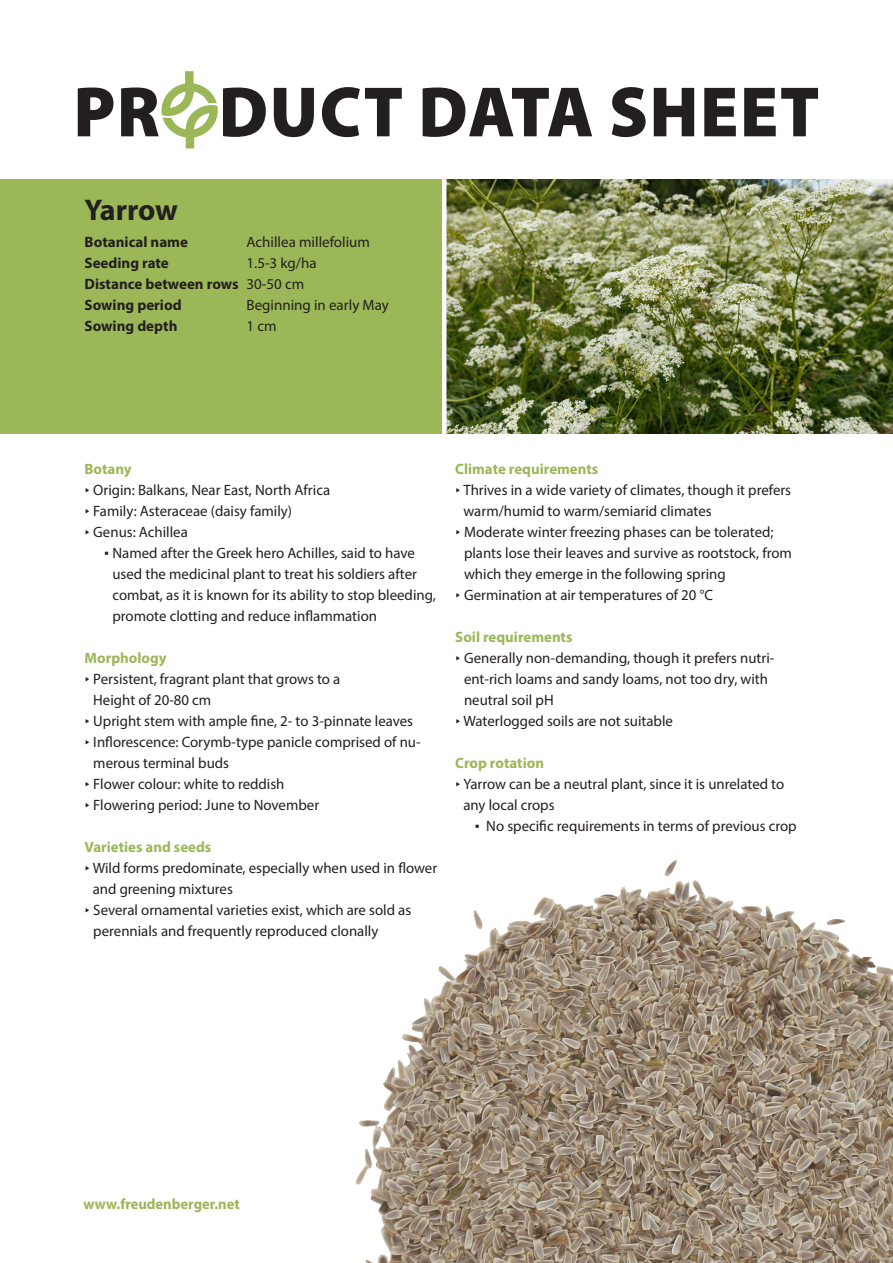
<style>
.page{position:relative;width:893px;height:1263px;background:#fff}
.page>*{position:absolute;margin:0;border:0;box-sizing:border-box;transform-origin:0 0}
.t1{font:900 71.85px "Myriad Pro";letter-spacing:.02em;color:#231f20}
.t2{font:700 30px "Myriad Pro";letter-spacing:-.01em;color:#231f20}
.t3{font:15px/21px "Myriad Pro";color:#231f20}
.t4{font:700 15px "Myriad Pro";color:#9bb757}
.t5{font:700 15px "Myriad Pro";color:#231f20}
.s1{font-weight:400}
.s2{font-family:"Geogrotesque"}
</style>
<div class="page">
<img style="left:355px;top:831px;width:538px;height:432px">
<div style="left:0;top:179px;width:609px;height:255px;background:#9bb757"></div>
<img style="left:446px;top:179px;width:447px;height:255px">
<hr style="left:442px;top:176px;width:4px;height:262px;background:#fff">
<svg style="left:162px;top:71px;width:56px;height:77px"></svg>
<p class="t1" style="left:73px;top:64px;width:748px">PR DUCT DATA SHEET</p>
<p class="t2" style="left:85px;top:191px;width:95px">Yarrow</p>
<p class="t5" style="left:85px;top:232px;width:105px">Botanical name</p>
<p class="t3" style="left:247px;top:231px;width:125px">Achillea millefolium</p>
<p class="t5" style="left:85px;top:253px;width:86px">Seeding rate</p>
<p class="t3" style="left:247px;top:252px;width:72px">1.5-3 kg/ha</p>
<p class="t5" style="left:85px;top:274px;width:221px">Distance between rows <span class="s1">30-50 cm</span></p>
<p class="t5" style="left:85px;top:295px;width:99px">Sowing period</p>
<p class="t3" style="left:247px;top:294px;width:144px">Beginning in early May</p>
<p class="t5" style="left:85px;top:316px;width:94px">Sowing depth</p>
<p class="t3" style="left:247px;top:315px;width:32px">1 cm</p>
<p class="t4" style="left:85px;top:459px;width:49px">Botany</p>
<p class="t3" style="left:85px;top:479px;width:247px"><span class="s2">∂</span> Origin: Balkans, Near East, North Africa</p>
<p class="t3" style="left:85px;top:500px;width:209px"><span class="s2">∂</span> Family: Asteraceae (daisy family)</p>
<p class="t3" style="left:85px;top:521px;width:105px"><span class="s2">∂</span> Genus: Achillea</p>
<p class="t3" style="left:112px;top:542px;width:325px;text-indent:-9px"><span class="s2">∆</span> Named after the Greek hero Achilles, said to have used the medicinal plant to treat his soldiers after combat, as it is known for its ability to stop bleeding, promote clotting and reduce inflammation</p>
<p class="t4" style="left:85px;top:648px;width:84px">Morphology</p>
<p class="t3" style="left:93px;top:668px;width:249px;text-indent:-9px"><span class="s2">∂</span> Persistent, fragrant plant that grows to a<br>Height of 20-80 cm</p>
<p class="t3" style="left:85px;top:710px;width:330px"><span class="s2">∂</span> Upright stem with ample fine, 2- to 3-pinnate leaves</p>
<p class="t3" style="left:93px;top:731px;width:329px;text-indent:-9px"><span class="s2">∂</span> Inflorescence: Corymb-type panicle comprised of nu&shy;merous terminal buds</p>
<p class="t3" style="left:85px;top:773px;width:201px"><span class="s2">∂</span> Flower colour: white to reddish</p>
<p class="t3" style="left:85px;top:794px;width:236px"><span class="s2">∂</span> Flowering period: June to November</p>
<p class="t4" style="left:85px;top:837px;width:128px">Varieties and seeds</p>
<p class="t3" style="left:93px;top:857px;width:346px;text-indent:-8px"><span class="s2">∂</span> Wild forms predominate, especially when used in flower and greening mixtures</p>
<p class="t3" style="left:93px;top:899px;width:319px;text-indent:-9px"><span class="s2">∂</span> Several ornamental varieties exist, which are sold as perennials and frequently reproduced clonally</p>
<p class="t4" style="left:455px;top:459px;width:145px">Climate requirements</p>
<p class="t3" style="left:463px;top:479px;width:329px;text-indent:-8px"><span class="s2">∂</span> Thrives in a wide variety of climates, though it prefers warm/humid to warm/semiarid climates</p>
<p class="t3" style="left:464px;top:521px;width:329px;text-indent:-9px"><span class="s2">∂</span> Moderate winter freezing phases can be tolerated; plants lose their leaves and survive as rootstock, from which they emerge in the following spring</p>
<p class="t3" style="left:455px;top:584px;width:259px"><span class="s2">∂</span> Germination at air temperatures of 20 °C</p>
<p class="t4" style="left:455px;top:627px;width:119px">Soil requirements</p>
<p class="t3" style="left:464px;top:647px;width:312px;text-indent:-9px"><span class="s2">∂</span> Generally non-demanding, though it prefers nutri&shy;ent-rich loams and sandy loams, not too dry, with neutral soil pH</p>
<p class="t3" style="left:455px;top:710px;width:219px"><span class="s2">∂</span> Waterlogged soils are not suitable</p>
<p class="t4" style="left:455px;top:753px;width:90px">Crop rotation</p>
<p class="t3" style="left:463px;top:773px;width:322px;text-indent:-8px"><span class="s2">∂</span> Yarrow can be a neutral plant, since it is unrelated to any local crops</p>
<p class="t3" style="left:474px;top:815px;width:324px"><span class="s2">∆</span> No specific requirements in terms of previous crop</p>
<p class="t4" style="left:84px;top:1194px;width:158px">www.freudenberger.net</p>
</div>
